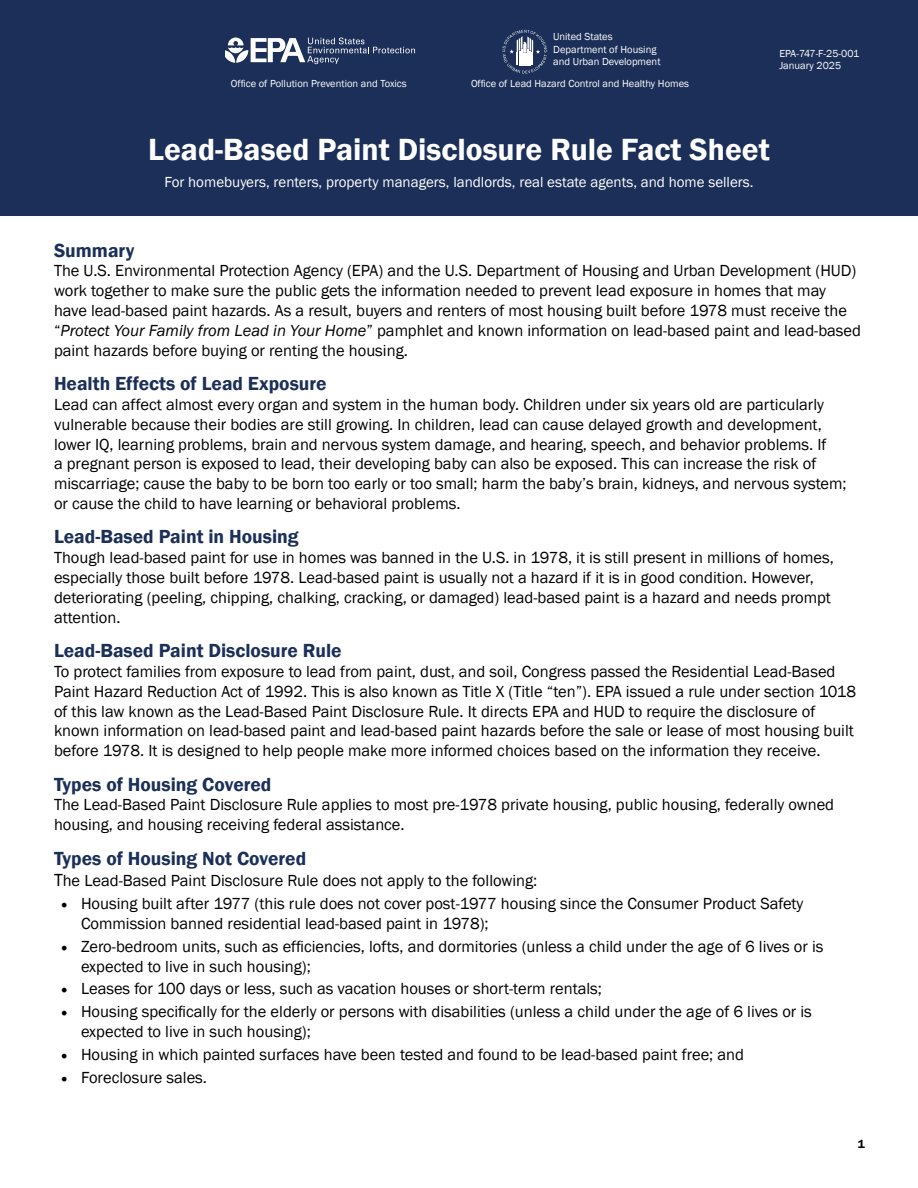
<style>
.page{position:relative;width:918px;height:1188px;background:#fff}
.page>*{position:absolute;margin:0;border:0;box-sizing:border-box;transform-origin:0 0}
.t1{font:600 31.5px "Franklin Gothic";color:#fff}
.t2{font:600 19.5px "Franklin Gothic";color:#1b2f58}
.t3{font:16.5px/19.8px "Franklin Gothic";color:#000}
.t4{font:15px "Franklin Gothic";color:#fff}
.t5{font:600 12px "Franklin Gothic";color:#000}
.t6{font:10.5px/12.6px "Franklin Gothic";color:#fff}
.t7{font:10.5px "Franklin Gothic";letter-spacing:-.035em;color:#fff}
.s1{font-style:italic}
.s2{font-size:18px}
.s3{font-family:"Minion Pro";font-size:18px}
</style>
<div class="page">
<div style="left:0;top:0;width:918px;height:216px;background:#1b2f58"></div>
<svg style="left:502px;top:30px;width:45px;height:44px"></svg>
<svg style="left:225px;top:38px;width:190px;height:26px"></svg>
<p class="t6" style="left:231px;top:78px;width:177px">Office of Pollution Prevention and Toxics</p>
<p class="t6" style="left:553px;top:31px;width:109px">United States<br>Department of Housing and Urban Development</p>
<p class="t6" style="left:471px;top:78px;width:220px">Office of Lead Hazard Control and Healthy Homes</p>
<p class="t7" style="left:779px;top:46px;width:81px">EPA-747-F-25-001</p>
<p class="t6" style="left:779px;top:60px;width:63px">January 2025</p>
<p class="t1" style="left:148px;top:130px;width:623px">Lead-Based Paint Disclosure Rule Fact Sheet</p>
<p class="t4" style="left:164px;top:173px;width:591px">For homebuyers, renters, property managers, landlords, real estate agents, and home sellers.</p>
<p class="t2" style="left:54px;top:238px;width:82px">Summary</p>
<p class="t3" style="left:54px;top:261px;width:809px">The U.S. Environmental Protection Agency (EPA) and the U.S. Department of Housing and Urban Development (HUD) work together to make sure the public gets the information needed to prevent lead exposure in homes that may have lead-based paint hazards. As a result, buyers and renters of most housing built before 1978 must receive the “<span class="s1">Protect Your Family from Lead in Your Home</span>” pamphlet and known information on lead-based paint and lead-based paint hazards before buying or renting the housing.</p>
<p class="t2" style="left:54px;top:372px;width:274px">Health Effects of Lead Exposure</p>
<p class="t3" style="left:54px;top:395px;width:794px">Lead can affect almost every organ and system in the human body. Children under six years old are particularly vulnerable because their bodies are still growing. In children, lead can cause delayed growth and development, lower IQ, learning problems, brain and nervous system damage, and hearing, speech, and behavior problems. If<br>a pregnant person is exposed to lead, their developing baby can also be exposed. This can increase the risk of miscarriage; cause the baby to be born too early or too small; harm the baby’s brain, kidneys, and nervous system; or cause the child to have learning or behavioral problems.</p>
<p class="t2" style="left:54px;top:525px;width:246px">Lead-Based Paint in Housing</p>
<p class="t3" style="left:54px;top:548px;width:781px">Though lead-based paint for use in homes was banned in the U.S. in 1978, it is still present in millions of homes, especially those built before 1978. Lead-based paint is usually not a hazard if it is in good condition. However, deteriorating (peeling, chipping, chalking, cracking, or damaged) lead-based paint is a hazard and needs prompt attention.</p>
<p class="t2" style="left:54px;top:639px;width:289px">Lead-Based Paint Disclosure Rule</p>
<p class="t3" style="left:54px;top:662px;width:804px">To protect families from exposure to lead from paint, dust, and soil, Congress passed the Residential Lead-Based Paint Hazard Reduction Act of 1992. This is also known as Title X (Title “ten”). EPA issued a rule under section 1018 of this law known as the Lead-Based Paint Disclosure Rule. It directs EPA and HUD to require the disclosure of known information on lead-based paint and lead-based paint hazards before the sale or lease of most housing built before 1978. It is designed to help people make more informed choices based on the information they receive.</p>
<p class="t2" style="left:54px;top:772px;width:219px">Types of Housing Covered</p>
<p class="t3" style="left:54px;top:795px;width:782px">The Lead-Based Paint Disclosure Rule applies to most pre-1978 private housing, public housing, federally owned housing, and housing receiving federal assistance.</p>
<p class="t2" style="left:54px;top:846px;width:254px">Types of Housing Not Covered</p>
<p class="t3" style="left:54px;top:871px;width:485px"><span class="s2">T</span>he Lead-Based Paint Disclosure Rule does not apply to the following:</p>
<p class="t3" style="left:81px;top:894px;width:724px;text-indent:-20px"><span class="s3">•</span> Housing built after 1977 (this rule does not cover post-1977 housing since the Consumer Product Safety<br>Commission banned residential lead-based paint in 1978);</p>
<p class="t3" style="left:81px;top:937px;width:744px;text-indent:-20px"><span class="s3">•</span> Zero-bedroom units, such as efficiencies, lofts, and dormitories (unless a child under the age of 6 lives or is expected to live in such housing);</p>
<p class="t3" style="left:61px;top:979px;width:543px"><span class="s3">•</span> Leases for 100 days or less, such as vacation houses or short-term rentals;</p>
<p class="t3" style="left:81px;top:1002px;width:732px;text-indent:-20px"><span class="s3">•</span> Housing specifically for the elderly or persons with disabilities (unless a child under the age of 6 lives or is expected to live in such housing);</p>
<p class="t3" style="left:61px;top:1045px;width:685px"><span class="s3">•</span> Housing in which painted surfaces have been tested and found to be lead-based paint free; and</p>
<p class="t3" style="left:61px;top:1068px;width:148px"><span class="s3">•</span> Foreclosure sales.</p>
<p class="t5" style="left:858px;top:1136px;width:9px">1</p>
</div>
